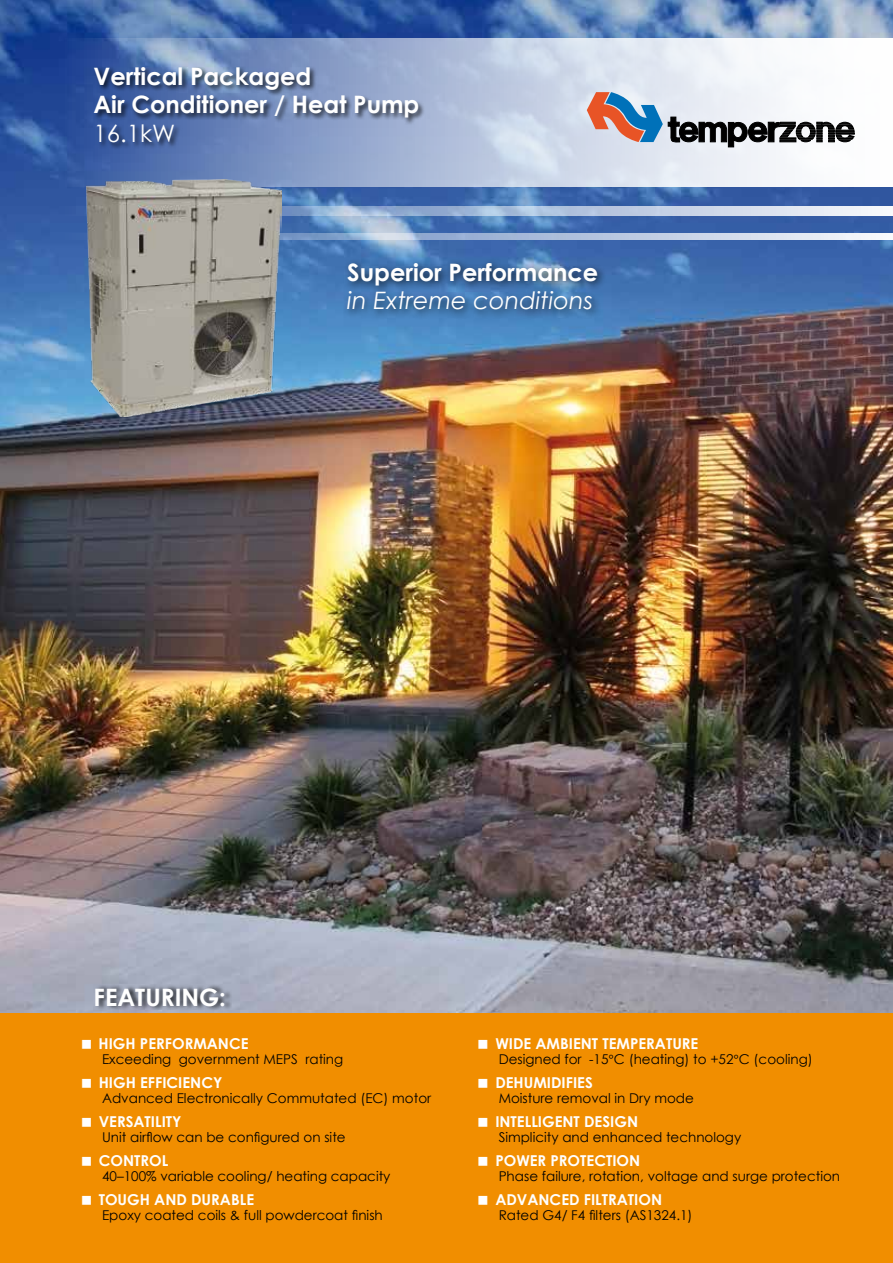
<style>
.page{position:relative;width:893px;height:1263px;background:#fff}
.page>*{position:absolute;margin:0;border:0;box-sizing:border-box;transform-origin:0 0}
.t1{font:700 24px/28.8px "Century Gothic";color:#fff}
.t2{font:italic 24px "Century Gothic";color:#fff}
.t3{font:24px "Century Gothic";color:#fff}
.t4{font:700 15px "Century Gothic";color:#fff}
.t5{font:13.5px "Century Gothic";color:#000}
.s1{font-family:"Helvetica"}
</style>
<div class="page">
<img style="left:0;top:0;width:893px;height:1013px">
<svg style="left:0;top:38px;width:893px;height:149px"></svg>
<div style="left:0;top:1013px;width:893px;height:250px;background:#f18e00"></div>
<svg style="left:0;top:206px;width:893px;height:10px;background:#a8bcd9"></svg>
<svg style="left:0;top:233px;width:893px;height:7px;background:#a9bcda"></svg>
<svg style="left:587px;top:92px;width:267px;height:55px"></svg>
<div style="left:93px;top:66px;width:332px;height:84px;background:#000;opacity:.75"></div>
<div style="left:343px;top:258px;width:265px;height:63px;background:#000;opacity:.75"></div>
<div style="left:95px;top:984px;width:138px;height:27px;background:#000;opacity:.75"></div>
<img style="left:87px;top:179px;width:194px;height:237px">
<h1 class="t1" style="left:94px;top:61px;width:327px">Vertical Packaged<br>Air Conditioner / Heat Pump</h1>
<h1 class="t3" style="left:94px;top:119px;width:83px">16.1kW</h1>
<h1 class="t1" style="left:347px;top:257px;width:253px">Superior Performance</h1>
<h1 class="t2" style="left:347px;top:286px;width:247px">in Extreme conditions</h1>
<h1 class="t1" style="left:94px;top:982px;width:134px">FEATURING:</h1>
<p class="t4" style="left:99px;top:1034px;width:151px">HIGH PERFORMANCE</p>
<p class="t5" style="left:102px;top:1051px;width:243px">Exceeding government MEPS rating</p>
<p class="t4" style="left:99px;top:1073px;width:125px">HIGH EFFICIENCY</p>
<p class="t5" style="left:102px;top:1090px;width:331px">Advanced Electronically Commutated (EC) motor</p>
<p class="t4" style="left:99px;top:1112px;width:84px">VERSATILITY</p>
<p class="t5" style="left:102px;top:1129px;width:245px">Unit airflow can be configured on site</p>
<p class="t4" style="left:99px;top:1151px;width:71px">CONTROL</p>
<p class="t5" style="left:102px;top:1168px;width:290px">40–100% variable cooling/ heating capacity</p>
<p class="t4" style="left:99px;top:1190px;width:157px">TOUGH AND DURABLE</p>
<p class="t5" style="left:102px;top:1207px;width:282px">Epoxy coated coils &amp; full powdercoat finish</p>
<p class="t4" style="left:495px;top:1034px;width:205px">WIDE AMBIENT TEMPERATURE</p>
<p class="t5" style="left:499px;top:1051px;width:316px">Designed for -15<span class="s1">°</span>C (heating) to +52<span class="s1">°</span>C (cooling)</p>
<p class="t4" style="left:495px;top:1073px;width:99px">DEHUMIDIFIES</p>
<p class="t5" style="left:499px;top:1090px;width:197px">Moisture removal in Dry mode</p>
<p class="t4" style="left:495px;top:1112px;width:144px">INTELLIGENT DESIGN</p>
<p class="t5" style="left:499px;top:1129px;width:244px">Simplicity and enhanced technology</p>
<p class="t4" style="left:495px;top:1151px;width:146px">POWER PROTECTION</p>
<p class="t5" style="left:499px;top:1168px;width:343px">Phase failure, rotation, voltage and surge protection</p>
<p class="t4" style="left:495px;top:1190px;width:168px">ADVANCED FILTRATION</p>
<p class="t5" style="left:499px;top:1207px;width:195px">Rated G4/ F4 filters (AS1324.1)</p>
</div>
